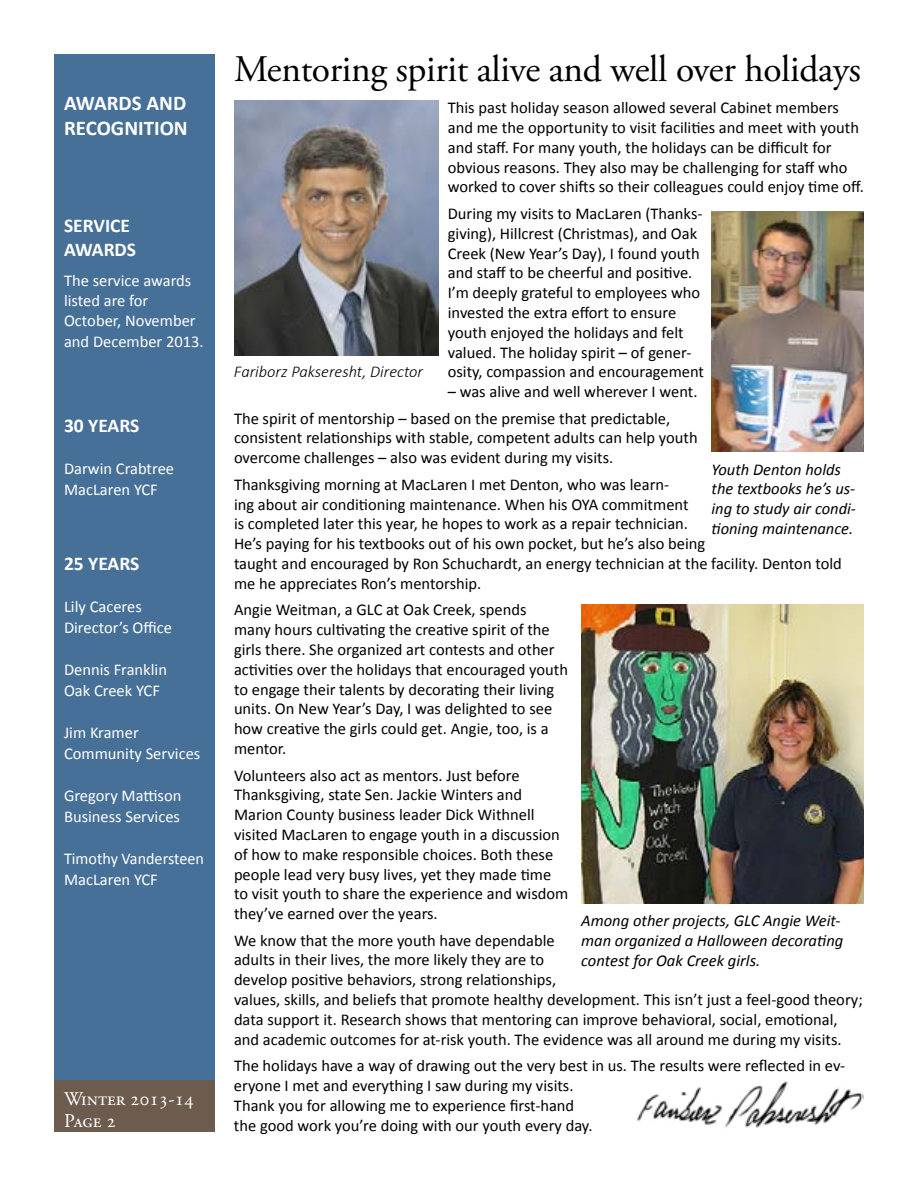
<style>
.page{position:relative;width:918px;height:1188px;background:#fff}
.page>*{position:absolute;margin:0;border:0;box-sizing:border-box;transform-origin:0 0}
.t1{font:37.5px "Adobe Garamond Pro";letter-spacing:-.015em;color:#000}
.t2{font:700 21px/25.2px "Calibri";color:#fff}
.t3{font:700 19.5px/23.4px "Calibri";color:#fff}
.t4{font:19.5px/22.5px "Adobe Garamond Pro";color:#fff}
.t5{font:16.5px/19.8px "Calibri";color:#000}
.t6{font:16.5px/21px "Calibri";color:#fff}
.t7{font:italic 16.5px/19.8px "Calibri";color:#000}
.t8{font:italic 300 16.5px "Calibri";color:#000}
</style>
<div class="page">
<img style="left:581px;top:605px;width:283px;height:299px">
<div style="left:54px;top:54px;width:160px;height:1026px;background:#467097"></div>
<div style="left:54px;top:1080px;width:160px;height:52px;background:#6d5c4d"></div>
<img style="left:712px;top:211px;width:152px;height:241px">
<img style="left:234px;top:101px;width:204px;height:255px">
<img style="left:637px;top:1081px;width:227px;height:47px">
<p class="t2" style="left:64px;top:91px;width:125px">AWARDS AND<br>RECOGNITION</p>
<p class="t3" style="left:64px;top:214px;width:74px">SERVICE<br>AWARDS</p>
<p class="t6" style="left:64px;top:271px;width:141px;line-height:20.2px">The service awards listed are for<br>October, November and December 2013.</p>
<p class="t3" style="left:64px;top:414px;width:77px">30 YEARS</p>
<p class="t6" style="left:64px;top:458px;width:112px">Darwin Crabtree<br>MacLaren YCF</p>
<p class="t3" style="left:64px;top:552px;width:77px">25 YEARS</p>
<p class="t6" style="left:64px;top:596px;width:109px">Lily Caceres<br>Director’s Office</p>
<p class="t6" style="left:64px;top:659px;width:104px">Dennis Franklin<br>Oak Creek YCF</p>
<p class="t6" style="left:64px;top:722px;width:138px">Jim Kramer<br>Community Services</p>
<p class="t6" style="left:64px;top:785px;width:119px">Gregory Mattison<br>Business Services</p>
<p class="t6" style="left:64px;top:848px;width:141px">Timothy Vandersteen<br>MacLaren YCF</p>
<p class="t4" style="left:64px;top:1088px;width:131px">Winter 2013-14<br>Page 2</p>
<h1 class="t1" style="left:234px;top:47px;width:628px">Mentoring spirit alive and well over holidays</h1>
<p class="t5" style="left:448px;top:98px;width:418px">This past holiday season allowed several Cabinet members and me the opportunity to visit facilities and meet with youth and staff. For many youth, the holidays can be difficult for obvious reasons. They also may be challenging for staff who worked to cover shifts so their colleagues could enjoy time off.</p>
<p class="t5" style="left:448px;top:204px;width:258px">During my visits to MacLaren (Thanks&shy;giving), Hillcrest (Christmas), and Oak Creek (New Year’s Day), I found youth and staff to be cheerful and positive.<br>I’m deeply grateful to employees who invested the extra effort to ensure youth enjoyed the holidays and felt valued. The holiday spirit – of gener&shy;osity, compassion and encouragement</p>
<p class="t5" style="left:234px;top:378px;width:465px;line-height:26.5px;text-indent:214px">– was alive and well wherever I went.<br>The spirit of mentorship – based on the premise that predictable,</p>
<p class="t5" style="left:234px;top:428px;width:465px">consistent relationships with stable, competent adults can help youth overcome challenges – also was evident during my visits.</p>
<p class="t5" style="left:234px;top:475px;width:609px">Thanksgiving morning at MacLaren I met Denton, who was learn-<br>ing about air conditioning maintenance. When his OYA commitment<br>is completed later this year, he hopes to work as a repair technician.<br>He’s paying for his textbooks out of his own pocket, but he’s also being<br>taught and encouraged by Ron Schuchardt, an energy technician at the facility. Denton told me he appreciates Ron’s mentorship.</p>
<p class="t5" style="left:234px;top:600px;width:336px">Angie Weitman, a GLC at Oak Creek, spends<br>many hours cultivating the creative spirit of the girls there. She organized art contests and other activities over the holidays that encouraged youth to engage their talents by decorating their living units. On New Year’s Day, I was delighted to see how creative the girls could get. Angie, too, is a mentor.</p>
<p class="t5" style="left:234px;top:765px;width:336px">Volunteers also act as mentors. Just before Thanksgiving, state Sen. Jackie Winters and Marion County business leader Dick Withnell visited MacLaren to engage youth in a discussion of how to make responsible choices. Both these people lead very busy lives, yet they made time to visit youth to share the experience and wisdom they’ve earned over the years.</p>
<p class="t5" style="left:234px;top:930px;width:630px">We know that the more youth have dependable<br>adults in their lives, the more likely they are to<br>develop positive behaviors, strong relationships,<br>values, skills, and beliefs that promote healthy development. This isn’t just a feel-good theory; data support it. Research shows that mentoring can improve behavioral, social, emotional, and academic outcomes for at-risk youth. The evidence was all around me during my visits.</p>
<p class="t5" style="left:234px;top:1056px;width:613px">The holidays have a way of drawing out the very best in us. The results were reflected in ev&shy;eryone I met and everything I saw during my visits.<br>Thank you for allowing me to experience first-hand<br>the good work you’re doing with our youth every day.</p>
<p class="t8" style="left:234px;top:361px;width:191px">Fariborz Pakseresht, Director</p>
<p class="t7" style="left:712px;top:459px;width:146px">Youth Denton holds the textbooks he’s us&shy;ing to study air condi&shy;tioning maintenance.</p>
<p class="t7" style="left:581px;top:910px;width:264px">Among other projects, GLC Angie Weit&shy;man organized a Halloween decorating contest for Oak Creek girls.</p>
</div>
